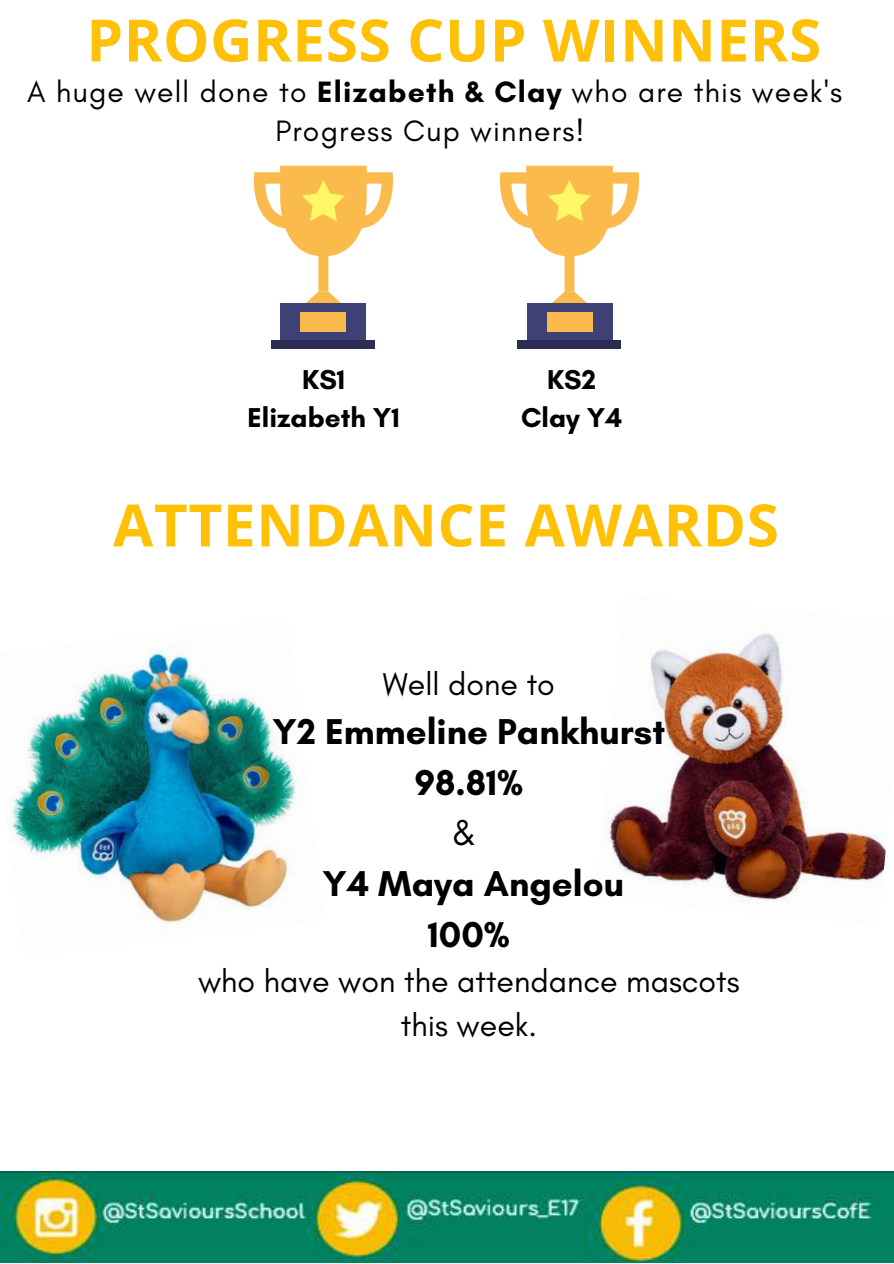
<style>
.page{position:relative;width:894px;height:1264px;background:#fff}
.page>*{position:absolute;margin:0;border:0;box-sizing:border-box;transform-origin:0 0}
.t1{font:700 58.5px "Open Sans";letter-spacing:.01em;color:#ffc107}
.t2{font:700 36.6px/50.7px "Glacial Indifference";color:#000;text-align:center}
.t3{font:36.6px "Glacial Indifference";color:#000}
.t4{font:32.1px/43.8px "Glacial Indifference";color:#000;text-align:center}
.t5{font:30px/39.3px "Glacial Indifference";letter-spacing:.04em;color:#000;text-align:center}
.t6{font:700 27.75px/38.2px "Glacial Indifference";color:#000;text-align:center}
.s1{font-weight:700}
</style>
<div class="page">
<img style="left:0;top:1171px;width:893px;height:91px">
<div style="left:526px;top:303px;width:86px;height:37px;background:#3d4176"></div>
<div style="left:517px;top:340px;width:103px;height:8px;background:#2c2d53"></div>
<div style="left:546px;top:312px;width:46px;height:19px;background:#fabb4c"></div>
<svg style="left:499px;top:166px;width:140px;height:137px"></svg>
<div style="left:281px;top:303px;width:85px;height:37px;background:#3d4176"></div>
<div style="left:271px;top:340px;width:104px;height:8px;background:#2c2d53"></div>
<div style="left:300px;top:312px;width:46px;height:19px;background:#fabb4c"></div>
<svg style="left:253px;top:166px;width:140px;height:137px"></svg>
<img style="left:9px;top:647px;width:291px;height:279px">
<img style="left:607px;top:633px;width:279px;height:269px">
<h1 class="t1" style="left:86px;top:-1px;width:736px">PROGRESS CUP WINNERS</h1>
<p class="t5" style="left:27px;top:71px;width:816px">A huge well done to <span class="s1">Elizabeth &amp; Clay</span> who are this week's<br>Progress Cup winners!</p>
<p class="t6" style="left:247px;top:359px;width:154px">KS1<br>Elizabeth Y1</p>
<p class="t6" style="left:521px;top:359px;width:103px">KS2<br>Clay Y4</p>
<h1 class="t1" style="left:113px;top:484px;width:667px">ATTENDANCE AWARDS</h1>
<p class="t4" style="left:383px;top:661px;width:173px">Well done to</p>
<p class="t2" style="left:272px;top:706px;width:394px">Y2 Emmeline Pankhurst<br>98.81%</p>
<p class="t3" style="left:451px;top:810px;width:27px">&amp;</p>
<p class="t2" style="left:322px;top:857px;width:303px">Y4 Maya Angelou<br>100%</p>
<p class="t4" style="left:198px;top:958px;width:543px">who have won the attendance mascots this week.</p>
</div>
